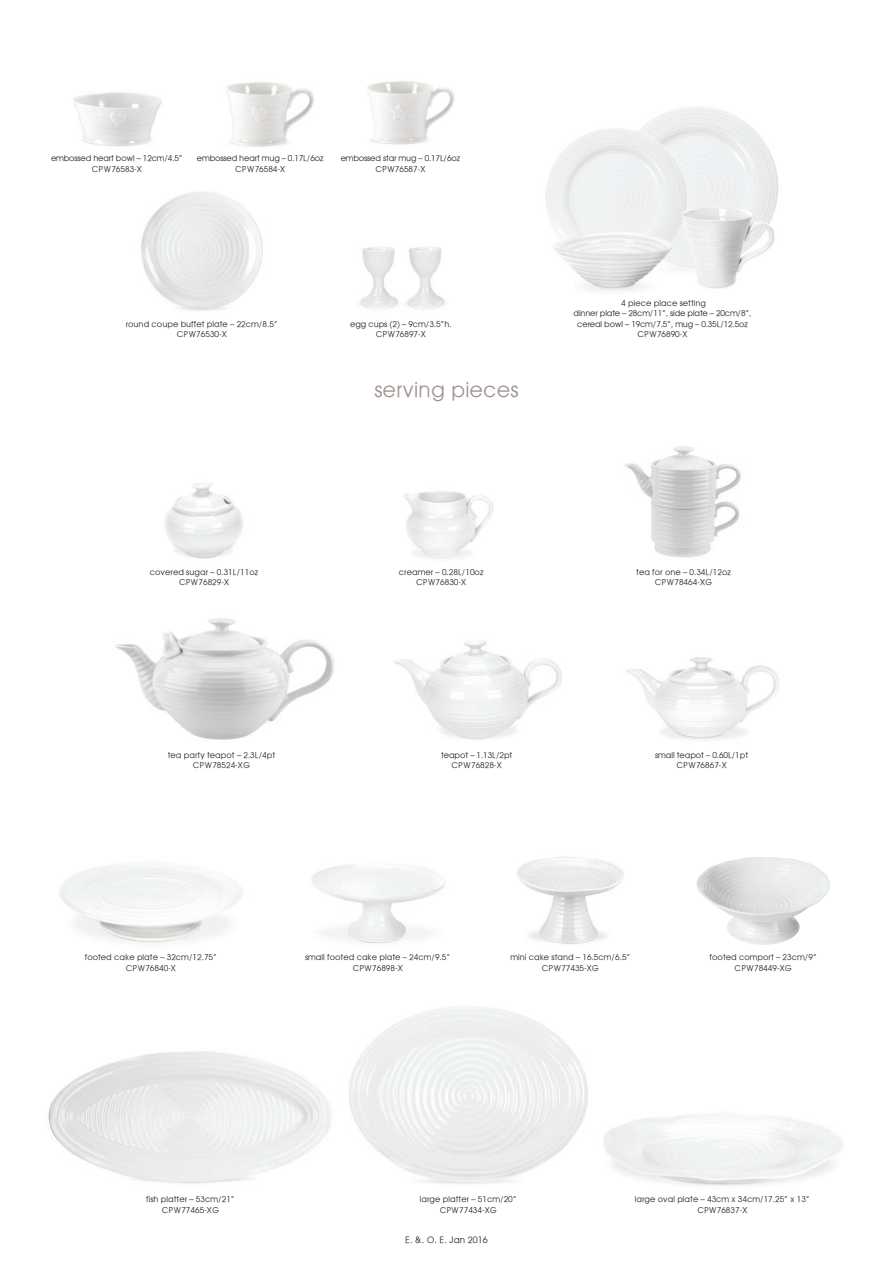
<style>
.page{position:relative;width:893px;height:1263px;background:#fff}
.page>*{position:absolute;margin:0;border:0;box-sizing:border-box;transform-origin:0 0}
.t1{font:21px "Avant Garde";color:#a19390}
.t2{font:9px "Avant Garde";color:#231f20}
.t3{font:8.25px/10.5px "Avant Garde";color:#231f20;text-align:center}
.t4{font:8.25px/10.5px "Avant Garde";letter-spacing:-.02em;color:#231f20;text-align:center}
</style>
<div class="page">
<img style="left:546px;top:107px;width:232px;height:184px">
<img style="left:141px;top:192px;width:122px;height:119px">
<img style="left:359px;top:247px;width:86px;height:63px">
<img style="left:226px;top:82px;width:88px;height:65px">
<img style="left:367px;top:81px;width:88px;height:64px">
<img style="left:48px;top:1051px;width:283px;height:133px">
<img style="left:73px;top:92px;width:89px;height:55px">
<img style="left:59px;top:865px;width:184px;height:78px">
<img style="left:311px;top:864px;width:134px;height:80px">
<img style="left:517px;top:856px;width:107px;height:89px">
<img style="left:696px;top:857px;width:134px;height:88px">
<img style="left:394px;top:641px;width:168px;height:99px">
<img style="left:626px;top:657px;width:153px;height:83px">
<img style="left:115px;top:618px;width:219px;height:122px">
<img style="left:165px;top:483px;width:78px;height:76px">
<img style="left:403px;top:491px;width:90px;height:68px">
<img style="left:624px;top:446px;width:117px;height:112px">
<p class="t4" style="left:51px;top:153px;width:133px">embossed heart bowl – 12cm/4.5”<br>CPW76583-X</p>
<p class="t4" style="left:197px;top:153px;width:128px">embossed heart mug – 0.17L/6oz<br>CPW76584-X</p>
<p class="t4" style="left:341px;top:153px;width:121px">embossed star mug – 0.17L/6oz<br>CPW76587-X</p>
<p class="t3" style="left:126px;top:319px;width:154px">round coupe buffet plate – 22cm/8.5”<br>CPW76530-X</p>
<p class="t3" style="left:350px;top:319px;width:103px">egg cups (2) – 9cm/3.5”h.<br>CPW76897-X</p>
<h1 class="t1" style="left:374px;top:377px;width:146px">serving pieces</h1>
<p class="t4" style="left:574px;top:297px;width:179px">4 piece place setting<br>dinner plate – 28cm/11”, side plate – 20cm/8”, cereal bowl – 19cm/7.5”, mug – 0.35L/12.5oz<br>CPW76890-X</p>
<p class="t3" style="left:150px;top:566px;width:110px">covered sugar – 0.31L/11oz<br>CPW76829-X</p>
<p class="t3" style="left:399px;top:566px;width:86px">creamer – 0.28L/10oz<br>CPW76830-X</p>
<p class="t3" style="left:636px;top:566px;width:96px">tea for one – 0.34L/12oz<br>CPW78464-XG</p>
<p class="t3" style="left:168px;top:750px;width:109px">tea party teapot – 2.3L/4pt<br>CPW78524-XG</p>
<p class="t3" style="left:441px;top:750px;width:73px">teapot – 1.13L/2pt<br>CPW76828-X</p>
<p class="t3" style="left:655px;top:750px;width:94px">small teapot – 0.60L/1pt<br>CPW76867-X</p>
<p class="t3" style="left:85px;top:952px;width:134px">footed cake plate – 32cm/12.75”<br>CPW76840-X</p>
<p class="t3" style="left:305px;top:952px;width:147px">small footed cake plate – 24cm/9.5”<br>CPW76898-X</p>
<p class="t3" style="left:510px;top:952px;width:122px">mini cake stand – 16.5cm/6.5”<br>CPW77435-XG</p>
<p class="t3" style="left:710px;top:952px;width:109px">footed comport – 23cm/9”<br>CPW78449-XG</p>
<p class="t3" style="left:146px;top:1194px;width:90px">fish platter – 53cm/21”<br>CPW77465-XG</p>
<p class="t3" style="left:420px;top:1194px;width:98px">large platter – 51cm/20”<br>CPW77434-XG</p>
<p class="t3" style="left:635px;top:1194px;width:177px">large oval plate – 43cm x 34cm/17.25” x 13”<br>CPW76837-X</p>
<p class="t2" style="left:405px;top:1235px;width:84px">E. &amp;. O. E. Jan 2016</p>
</div>
